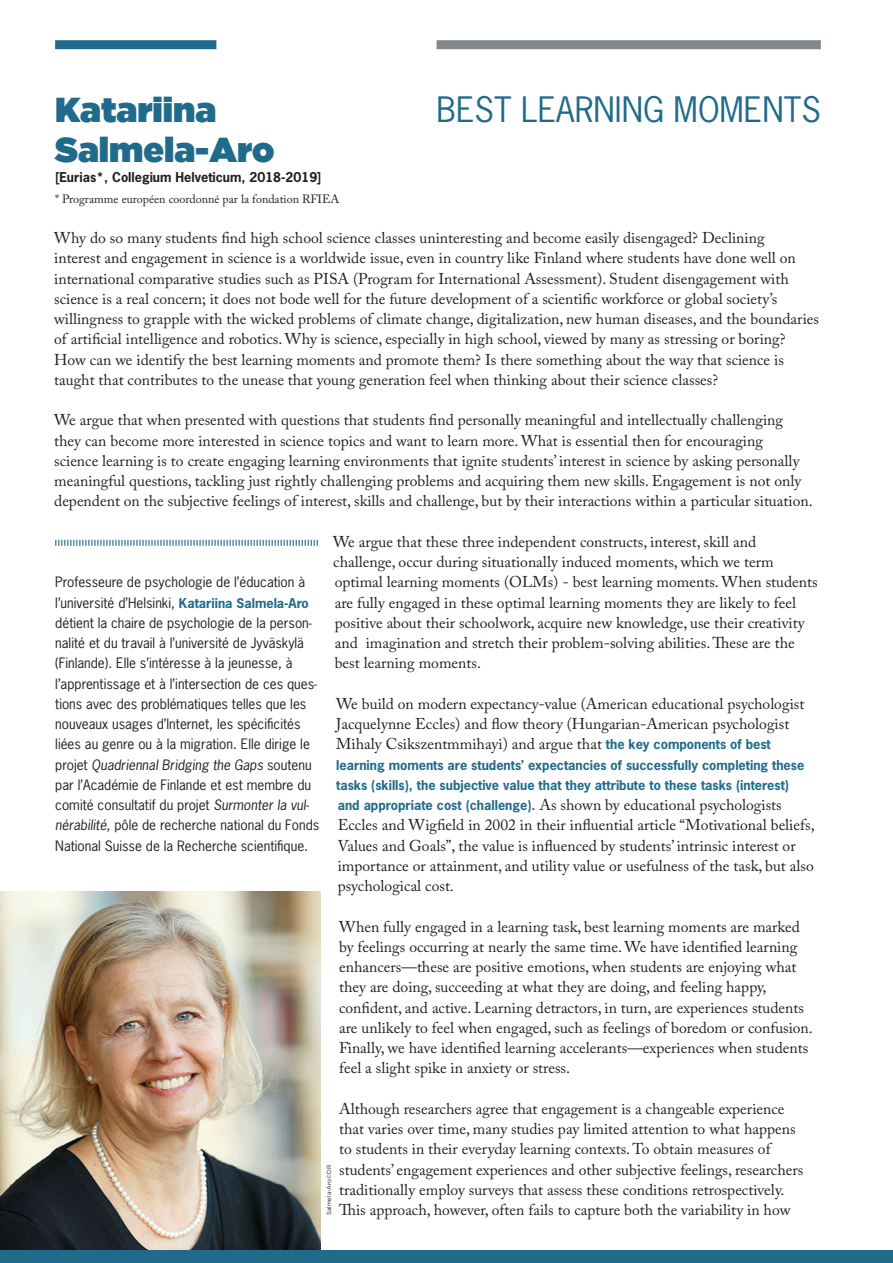
<style>
.page{position:relative;width:893px;height:1263px;background:#fff}
.page>*{position:absolute;margin:0;border:0;box-sizing:border-box;transform-origin:0 0}
.nom_auteur_p2{font:34.5px/40.5px "Gotham Ultra";color:#206b8b}
.titre_article_p2{font:33px "News Gothic Std";color:#206b8b}
.texte_courant{font:15.6px/20.2px "Adobe Caslon Pro";color:#231f20}
.nom_auteur_bio{font:13.5px/20.2px "News Gothic Std";color:#231f20}
.texte_courant-2{font:700 12.75px/20.2px "News Gothic Std";color:#206b8b}
.promotion_auteur{font:700 12.75px "News Gothic Std";color:#231f20}
.texte_courant-3{font:12px "Adobe Caslon Pro";color:#231f20}
.legende{font:6px "Gotham";color:#231f20}
.s1{font-family:"News Gothic Std";font-weight:700;font-size:12.75px;color:#206b8b}
.s2{font-weight:700;font-size:12.75px;color:#206b8b}
.s3{font-style:italic}
</style>
<div class="page">
<img style="left:0;top:891px;width:320px;height:359px">
<svg style="left:55px;top:540px;width:263px;height:6px"></svg>
<div style="left:55px;top:40px;width:161px;height:9px;background:#206b8b"></div>
<div style="left:437px;top:40px;width:384px;height:9px;background:#81878a"></div>
<div style="left:0;top:1250px;width:893px;height:13px;background:#206b8b"></div>
<p class="nom_auteur_p2" style="left:55px;top:88px;width:221px">Katariina<br>Salmela-Aro</p>
<p class="promotion_auteur" style="left:55px;top:169px;width:268px">[Eurias*, Collegium Helveticum, 2018-2019]</p>
<p class="texte_courant-3" style="left:55px;top:191px;width:286px">* Programme européen coordonné par la fondation RFIEA</p>
<p class="titre_article_p2" style="left:437px;top:88px;width:386px">BEST LEARNING MOMENTS</p>
<p class="texte_courant" style="left:54px;top:227px;width:766px">Why do so many students find high school science classes uninteresting and become easily disengaged? Declining<br>interest and engagement in science is a worldwide issue, even in country like Finland where students have done well on international comparative studies such as PISA (Program for International Assessment). Student disengagement with science is a real concern; it does not bode well for the future development of a scientific workforce or global society’s willingness to grapple with the wicked problems of climate change, digitalization, new human diseases, and the boundaries of artificial intelligence and robotics. Why is science, especially in high school, viewed by many as stressing or boring?<br>How can we identify the best learning moments and promote them? Is there something about the way that science is taught that contributes to the unease that young generation feel when thinking about their science classes?</p>
<p class="texte_courant" style="left:54px;top:410px;width:760px">We argue that when presented with questions that students find personally meaningful and intellectually challenging they can become more interested in science topics and want to learn more. What is essential then for encouraging<br>science learning is to create engaging learning environments that ignite students’ interest in science by asking personally meaningful questions, tackling just rightly challenging problems and acquiring them new skills. Engagement is not only dependent on the subjective feelings of interest, skills and challenge, but by their interactions within a particular situation.</p>
<p class="texte_courant" style="left:333px;top:531px;width:486px">We argue that these three independent constructs, interest, skill and challenge, occur during situationally induced moments, which we term optimal learning moments (OLMs) - best learning moments. When students are fully engaged in these optimal learning moments they are likely to feel positive about their schoolwork, acquire new knowledge, use their creativity and imagination and stretch their problem-solving abilities. These are the best learning moments.</p>
<p class="texte_courant" style="left:336px;top:693px;width:470px">We build on modern expectancy-value (American educational psychologist<br>Jacquelynne Eccles) and flow theory (Hungarian-American psychologist<br>Mihaly Csikszentmmihayi) and argue that <span class="s1">the key components of best</span></p>
<p class="texte_courant-2" style="left:336px;top:754px;width:470px">learning moments are students’ expectancies of successfully completing these tasks (skills), the subjective value that they attribute to these tasks (interest)</p>
<p class="texte_courant" style="left:338px;top:794px;width:478px"><span class="s1">and appropriate cost (challenge).</span> As shown by educational psychologists Eccles and Wigfield in 2002 in their influential article “Motivational beliefs, Values and Goals”, the value is influenced by students’ intrinsic interest or importance or attainment, and utility value or usefulness of the task, but also psychological cost.</p>
<p class="texte_courant" style="left:339px;top:916px;width:475px">When fully engaged in a learning task, best learning moments are marked by feelings occurring at nearly the same time. We have identified learning enhancers—these are positive emotions, when students are enjoying what they are doing, succeeding at what they are doing, and feeling happy, confident, and active. Learning detractors, in turn, are experiences students are unlikely to feel when engaged, such as feelings of boredom or confusion.<br>Finally, we have identified learning accelerants—experiences when students feel a slight spike in anxiety or stress.</p>
<p class="texte_courant" style="left:339px;top:1098px;width:466px">Although researchers agree that engagement is a changeable experience that varies over time, many studies pay limited attention to what happens to students in their everyday learning contexts. To obtain measures of students’ engagement experiences and other subjective feelings, researchers traditionally employ surveys that assess these conditions retrospectively.</p>
<p class="nom_auteur_bio" style="left:55px;top:572px;width:266px">Professeure de psychologie de l’éducation à l’université d’Helsinki, <span class="s2">Katariina Salmela-Aro </span>détient la chaire de psychologie de la person&shy;nalité et du travail à l’université de Jyväskylä (Finlande). Elle s’intéresse à la jeunesse, à l’apprentissage et à l’intersection de ces ques&shy;tions avec des problématiques telles que les nouveaux usages d’Internet, les spécificités liées au genre ou à la migration. Elle dirige le projet <span class="s3">Quadriennal Bridging the Gaps</span> soutenu par l’Académie de Finlande et est membre du comité consultatif du projet <span class="s3">Surmonter la vul&shy;nérabilité</span>, pôle de recherche national du Fonds National Suisse de la Recherche scientifique.</p>
<p class="legende" style="left:325px;top:1215px;width:52px;rotate:-90deg">Salmela-Aro©DR</p>
<p class="texte_courant" style="left:339px;top:1199px;width:453px">This approach, however, often fails to capture both the variability in how</p>
</div>
